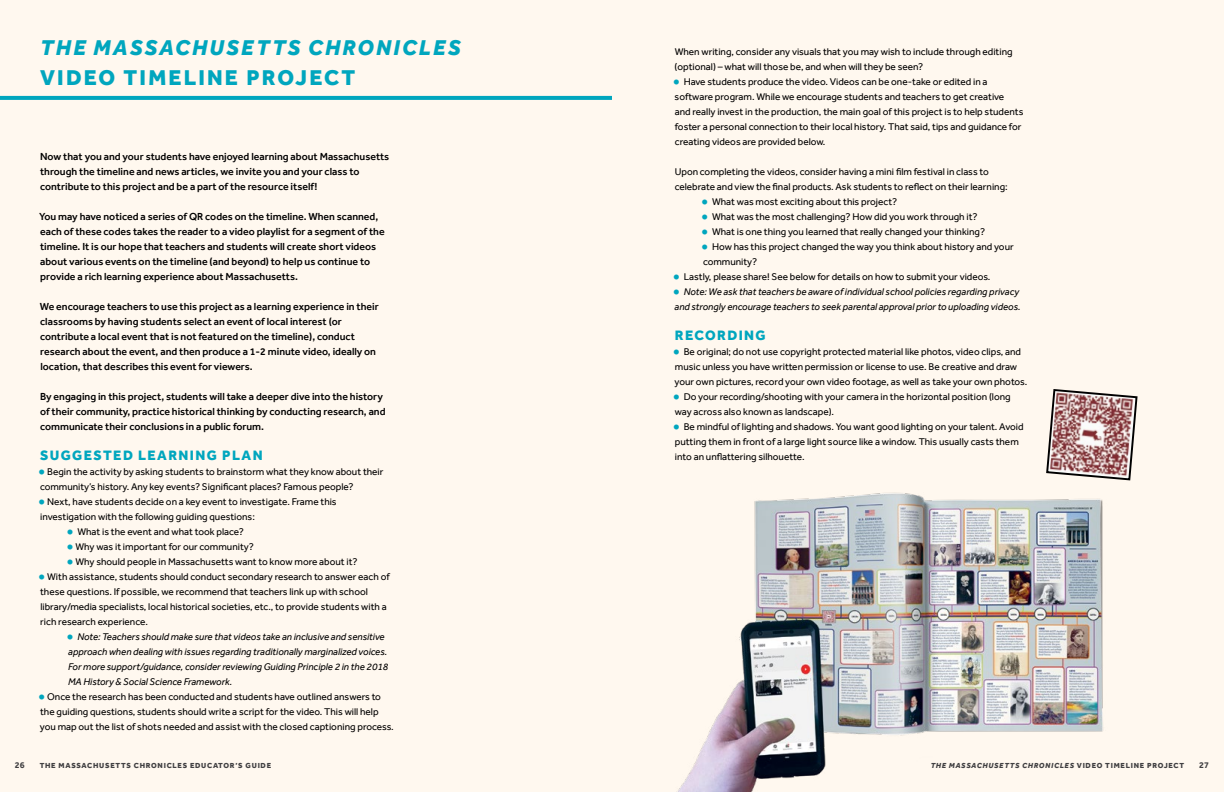
<style>
.page{position:relative;width:1224px;height:792px;background:#fff8ef}
.page>*{position:absolute;margin:0;border:0;box-sizing:border-box;transform-origin:0 0}
.MAIN_HEADER{font:italic 800 22px/30px "Effra";letter-spacing:.1em;color:#00a6be}
.guiding_questions{font:800 14px "Effra";letter-spacing:.1em;color:#00a6be}
.Bold_main_text{font:500 10.5px/15px "Effra";color:#000}
.Regular_main_text{font:10px/15px "Effra";color:#000}
.guiding_questions-2{font:10px/15px "Effra";color:#000}
.REGULAR_main_text_wi{font:10px/15px "Effra";color:#000}
.REGULAR_main_text_wi-2{font:italic 10px/15px "Effra";color:#000}
.Regular_main_text-2{font:italic 10px/15px "Effra";color:#000}
.TEXT{font:10px "Effra";color:#000}
.t1{font:700 9px "Effra";color:#414042}
.t2{font:italic 800 7.5px "Effra";letter-spacing:.1em;color:#414042}
.t3{font:800 7.5px "Effra";letter-spacing:.1em;color:#414042}
.s1{font-style:normal}
.s2{font-size:20px;color:#00a6be}
.s3{font-style:normal;font-size:20px;color:#00a6be}
</style>
<div class="page">
<img style="left:678px;top:492px;width:425px;height:300px">
<svg style="left:1046px;top:389px;width:92px;height:92px"></svg>
<svg style="left:0;top:96px;width:612px;height:4px;fill:#00a6be"></svg>
<h1 class="MAIN_HEADER" style="left:40px;top:32px;width:422px">THE MASSACHUSETTS CHRONICLES<br><span class="s1">VIDEO TIMELINE PROJECT</span></h1>
<p class="Bold_main_text" style="left:40px;top:149px;width:351px">Now that you and your students have enjoyed learning about Massachusetts through the timeline and news articles, we invite you and your class to contribute to this project and be a part of the resource itself!</p>
<p class="Bold_main_text" style="left:39px;top:209px;width:347px">You may have noticed a series of QR codes on the timeline. When scanned, each of these codes takes the reader to a video playlist for a segment of the timeline. It is our hope that teachers and students will create short videos about various events on the timeline (and beyond) to help us continue to provide a rich learning experience about Massachusetts.</p>
<p class="Bold_main_text" style="left:40px;top:299px;width:340px">We encourage teachers to use this project as a learning experience in their classrooms by having students select an event of local interest (or contribute a local event that is not featured on the timeline), conduct research about the event, and then produce a 1-2 minute video, ideally on location, that describes this event for viewers.</p>
<p class="Bold_main_text" style="left:40px;top:389px;width:347px">By engaging in this project, students will take a deeper dive into the history of their community, practice historical thinking by conducting research, and communicate their conclusions in a public forum.</p>
<h1 class="guiding_questions" style="left:40px;top:447px;width:224px">SUGGESTED LEARNING PLAN</h1>
<p class="Regular_main_text" style="left:38px;top:464px;width:347px"><span class="s2">•</span> Begin the activity by asking students to brainstorm what they know about their community’s history. Any key events? Significant places? Famous people?</p>
<p class="Regular_main_text" style="left:38px;top:494px;width:300px"><span class="s2">•</span> Next, have students decide on a key event to investigate. Frame this investigation with the following guiding questions:</p>
<p class="TEXT" style="left:66px;top:525px;width:179px"><span class="s2">•</span> What is the event and what took place?</p>
<p class="REGULAR_main_text_wi" style="left:66px;top:539px;width:189px"><span class="s2">•</span> Why was it important for our community?</p>
<p class="REGULAR_main_text_wi" style="left:66px;top:554px;width:293px"><span class="s2">•</span> Why should people in Massachusetts want to know more about it?</p>
<p class="Regular_main_text" style="left:38px;top:569px;width:353px"><span class="s2">•</span> With assistance, students should conduct secondary research to answer each of these questions. If possible, we recommend that teachers link up with school library/media specialists, local historical societies, etc., to provide students with a rich research experience.</p>
<p class="REGULAR_main_text_wi-2" style="left:66px;top:629px;width:323px"><span class="s3">•</span> Note: Teachers should make sure that videos take an inclusive and sensitive approach when dealing with issues regarding traditionally marginalized voices.<br>For more support/guidance, consider reviewing Guiding Principle 2 in the 2018<br>MA History &amp; Social Science Framework.</p>
<p class="Regular_main_text" style="left:38px;top:689px;width:357px"><span class="s2">•</span> Once the research has been conducted and students have outlined answers to the guiding questions, students should write a script for the video. This will help you map out the list of shots needed and assist with the closed captioning process.</p>
<p class="Regular_main_text" style="left:675px;top:44px;width:340px">When writing, consider any visuals that you may wish to include through editing (optional) – what will those be, and when will they be seen?</p>
<p class="Regular_main_text" style="left:673px;top:74px;width:352px"><span class="s2">•</span> Have students produce the video. Videos can be one-take or edited in a software program. While we encourage students and teachers to get creative<br>and really invest in the production, the main goal of this project is to help students foster a personal connection to their local history. That said, tips and guidance for creating videos are provided below.</p>
<p class="Regular_main_text" style="left:675px;top:164px;width:335px">Upon completing the videos, consider having a mini film festival in class to celebrate and view the final products. Ask students to reflect on their learning:</p>
<p class="REGULAR_main_text_wi" style="left:701px;top:194px;width:198px"><span class="s2">•</span> What was most exciting about this project?</p>
<p class="REGULAR_main_text_wi" style="left:701px;top:209px;width:278px"><span class="s2">•</span> What was the most challenging? How did you work through it?</p>
<p class="REGULAR_main_text_wi" style="left:701px;top:224px;width:286px"><span class="s2">•</span> What is one thing you learned that really changed your thinking?</p>
<p class="REGULAR_main_text_wi" style="left:701px;top:239px;width:314px"><span class="s2">•</span> How has this project changed the way you think about history and your community?</p>
<p class="Regular_main_text" style="left:673px;top:269px;width:319px"><span class="s2">•</span> Lastly, please share! See below for details on how to submit your videos.</p>
<p class="Regular_main_text-2" style="left:673px;top:284px;width:349px"><span class="s3">•</span> Note: We ask that teachers be aware of individual school policies regarding privacy and strongly encourage teachers to seek parental approval prior to uploading videos.</p>
<h1 class="guiding_questions" style="left:675px;top:327px;width:92px">RECORDING</h1>
<h1 class="guiding_questions-2" style="left:673px;top:344px;width:356px"><span class="s2">•</span> Be original; do not use copyright protected material like photos, video clips, and music unless you have written permission or license to use. Be creative and draw your own pictures, record your own video footage, as well as take your own photos.</h1>
<h1 class="guiding_questions-2" style="left:673px;top:389px;width:339px"><span class="s2">•</span> Do your recording/shooting with your camera in the horizontal position (long way across also known as landscape).</h1>
<h1 class="guiding_questions-2" style="left:673px;top:419px;width:352px"><span class="s2">•</span> Be mindful of lighting and shadows. You want good lighting on your talent. Avoid putting them in front of a large light source like a window. This usually casts them into an unflattering silhouette.</h1>
<p class="t1" style="left:15px;top:760px;width:11px">26</p>
<p class="t3" style="left:40px;top:761px;width:233px">THE MASSACHUSETTS CHRONICLES EDUCATOR’S GUIDE</p>
<p class="t1" style="left:1199px;top:760px;width:11px">27</p>
<p class="t2" style="left:931px;top:761px;width:255px">THE MASSACHUSETTS CHRONICLES <span class="s1">VIDEO TIMELINE PROJECT</span></p>
</div>
